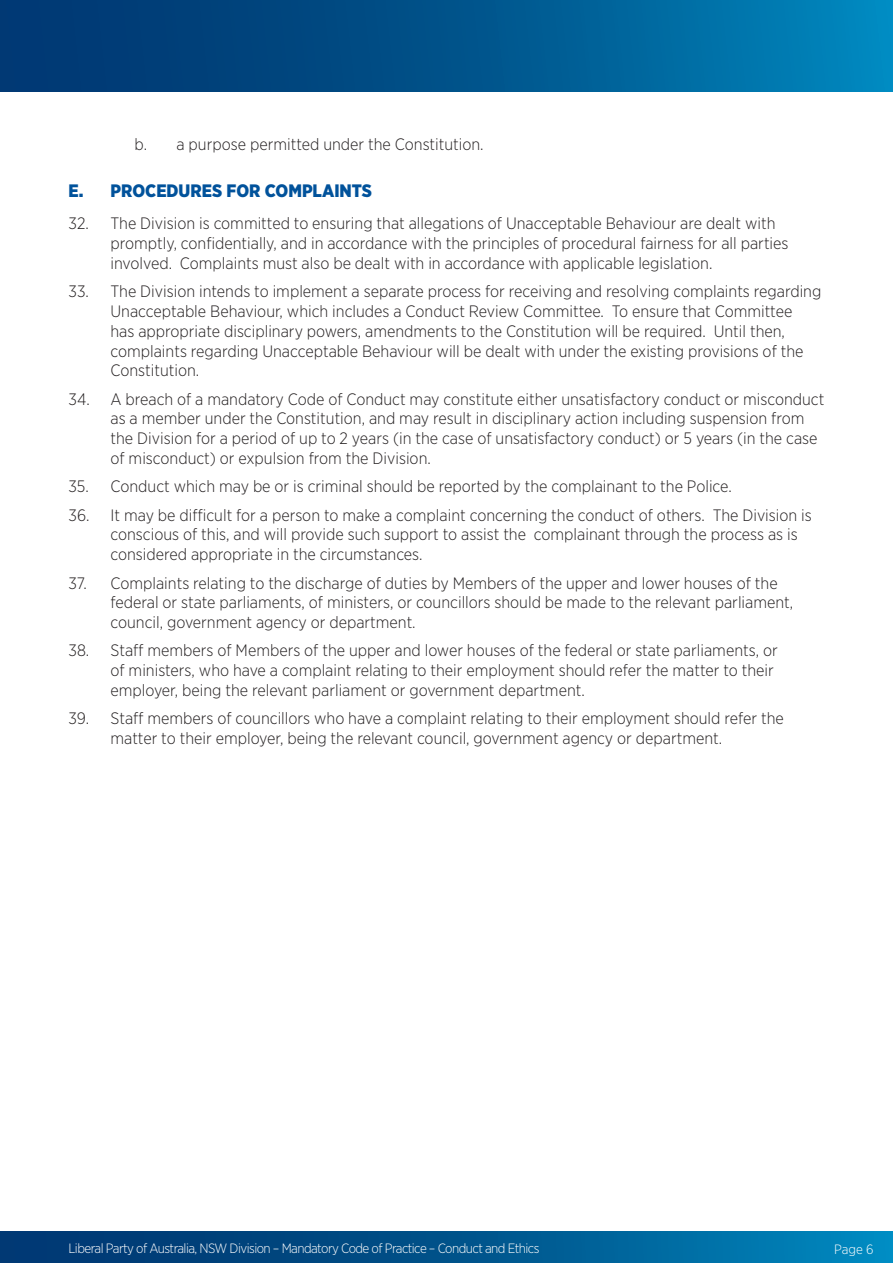
<style>
.page{position:relative;width:893px;height:1263px;background:#fff}
.page>*{position:absolute;margin:0;border:0;box-sizing:border-box;transform-origin:0 0}
.t1{font:900 18px "Gotham Narrow";color:#01529b}
.t2{font:300 16.5px/19.8px "Gotham Narrow";color:#231f20}
.t3{font:300 13.5px "Gotham Narrow";letter-spacing:-.04em;color:#fff}
</style>
<div class="page">
<div style="left:0;top:0;width:893px;height:91px;background:linear-gradient(to right,#002e68,#0082b7)"></div>
<div style="left:0;top:1232px;width:893px;height:31px;background:linear-gradient(to right,#002e68,#0082b8)"></div>
<p class="t2" style="left:135px;top:133px;width:351px">b. a purpose permitted under the Constitution.</p>
<p class="t1" style="left:69px;top:178px;width:305px">E. PROCEDURES FOR COMPLAINTS</p>
<p class="t2" style="left:111px;top:213px;width:680px;text-indent:-42px">32. The Division is committed to ensuring that allegations of Unacceptable Behaviour are dealt with promptly, confidentially, and in accordance with the principles of procedural fairness for all parties involved. Complaints must also be dealt with in accordance with applicable legislation.</p>
<p class="t2" style="left:111px;top:281px;width:712px;text-indent:-42px">33. The Division intends to implement a separate process for receiving and resolving complaints regarding Unacceptable Behaviour, which includes a Conduct Review Committee. To ensure that Committee<br>has appropriate disciplinary powers, amendments to the Constitution will be required. Until then, complaints regarding Unacceptable Behaviour will be dealt with under the existing provisions of the Constitution.</p>
<p class="t2" style="left:111px;top:389px;width:715px;text-indent:-42px">34. A breach of a mandatory Code of Conduct may constitute either unsatisfactory conduct or misconduct as a member under the Constitution, and may result in disciplinary action including suspension from the Division for a period of up to 2 years (in the case of unsatisfactory conduct) or 5 years (in the case of misconduct) or expulsion from the Division.</p>
<p class="t2" style="left:69px;top:476px;width:665px">35. Conduct which may be or is criminal should be reported by the complainant to the Police.</p>
<p class="t2" style="left:111px;top:505px;width:703px;text-indent:-42px">36. It may be difficult for a person to make a complaint concerning the conduct of others. The Division is conscious of this, and will provide such support to assist the complainant through the process as is considered appropriate in the circumstances.</p>
<p class="t2" style="left:111px;top:572px;width:684px;text-indent:-42px">37. Complaints relating to the discharge of duties by Members of the upper and lower houses of the federal or state parliaments, of ministers, or councillors should be made to the relevant parliament, council, government agency or department.</p>
<p class="t2" style="left:111px;top:640px;width:669px;text-indent:-42px">38. Staff members of Members of the upper and lower houses of the federal or state parliaments, or of ministers, who have a complaint relating to their employment should refer the matter to their employer, being the relevant parliament or government department.</p>
<p class="t2" style="left:111px;top:708px;width:675px;text-indent:-42px">39. Staff members of councillors who have a complaint relating to their employment should refer the matter to their employer, being the relevant council, government agency or department.</p>
<p class="t3" style="left:69px;top:1240px;width:472px">Liberal Party of Australia, NSW Division – Mandatory Code of Practice – Conduct and Ethics</p>
<p class="t3" style="left:834px;top:1241px;width:41px">Page 6</p>
</div>
